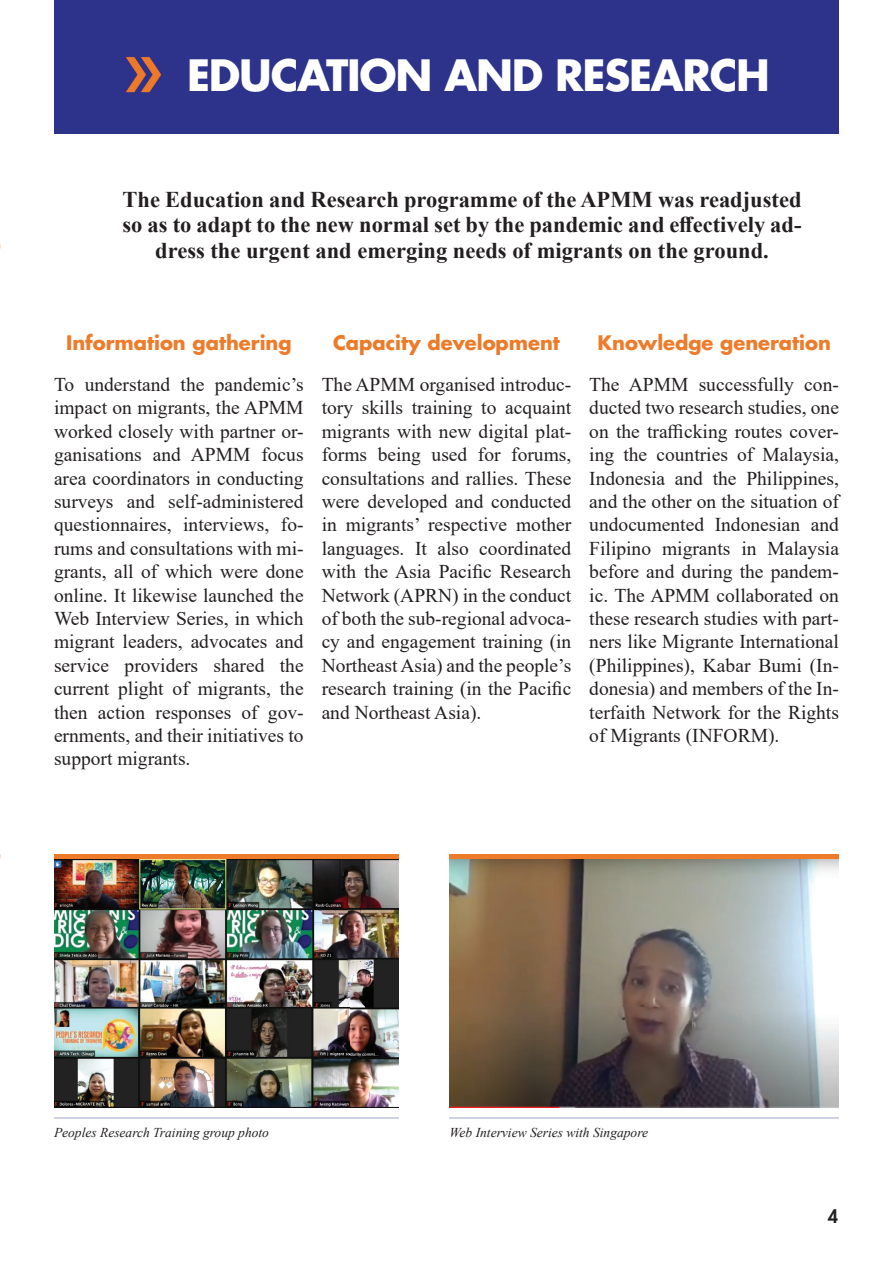
<style>
.page{position:relative;width:893px;height:1263px;background:#fff}
.page>*{position:absolute;margin:0;border:0;box-sizing:border-box;transform-origin:0 0}
.t1{font:700 42px "Futura LT";letter-spacing:-.03em;color:#fff}
.t2{font:700 22.5px/25.5px "Times New Roman";color:#231f20;text-align:center}
.t3{font:19.5px/23.4px "Times New Roman";color:#231f20;text-align:justify}
.t4{font:700 19.5px "Futura LT";color:#ee7b29}
.t5{font:700 19.5px "Futura LT";color:#ec7a29}
.t6{font:800 18px "Futura LT";color:#231f20}
.t7{font:italic 13.5px "Times New Roman";color:#231f20}
</style>
<div class="page">
<img style="left:54px;top:859px;width:344px;height:248px">
<img style="left:450px;top:859px;width:389px;height:248px">
<hr style="left:54px;top:855px;width:344px;height:4px;background:#ee7b29">
<hr style="left:450px;top:855px;width:389px;height:4px;background:#ee7b29">
<div style="left:54px;top:0;width:785px;height:134px;background:#2d328a"></div>
<hr style="left:54px;top:1117px;width:344px;height:1px;background:#d1d1e5">
<hr style="left:450px;top:1117px;width:389px;height:1px;background:#d1d1e5">
<img style="left:125px;top:56px;width:37px;height:37px">
<h1 class="t1" style="left:187px;top:47px;width:584px">EDUCATION AND RESEARCH</h1>
<p class="t2" style="left:123px;top:186px;width:680px">The Education and Research programme of the APMM was readjusted so as to adapt to the new normal set by the pandemic and effectively ad&shy;dress the urgent and emerging needs of migrants on the ground.</p>
<p class="t4" style="left:66px;top:329px;width:227px">Information gathering</p>
<p class="t5" style="left:333px;top:329px;width:228px">Capacity development</p>
<p class="t4" style="left:597px;top:329px;width:235px">Knowledge generation</p>
<p class="t3" style="left:54px;top:372px;width:251px">To understand the pandemic’s impact on migrants, the APMM worked closely with partner or&shy;ganisations and APMM focus area coordinators in conducting surveys and self-administered questionnaires, interviews, fo&shy;rums and consultations with mi&shy;grants, all of which were done online. It likewise launched the Web Interview Series, in which migrant leaders, advocates and service providers shared the current plight of migrants, the then action responses of gov&shy;ernments, and their initiatives to support migrants.</p>
<p class="t3" style="left:322px;top:372px;width:251px">The APMM organised introduc&shy;tory skills training to acquaint migrants with new digital plat&shy;forms being used for forums, consultations and rallies. These were developed and conducted in migrants’ respective mother languages. It also coordinated with the Asia Pacific Research Network (APRN) in the conduct of both the sub-regional advoca&shy;cy and engagement training (in Northeast Asia) and the people’s research training (in the Pacific and Northeast Asia).</p>
<p class="t3" style="left:589px;top:372px;width:251px">The APMM successfully con&shy;ducted two research studies, one on the trafficking routes cover&shy;ing the countries of Malaysia, Indonesia and the Philippines, and the other on the situation of undocumented Indonesian and Filipino migrants in Malaysia before and during the pandem&shy;ic. The APMM collaborated on these research studies with part&shy;ners like Migrante International (Philippines), Kabar Bumi (In&shy;donesia) and members of the In&shy;terfaith Network for the Rights of Migrants (INFORM).</p>
<p class="t7" style="left:54px;top:1123px;width:216px">Peoples Research Training group photo</p>
<p class="t7" style="left:450px;top:1123px;width:200px">Web Interview Series with Singapore</p>
<p class="t6" style="left:828px;top:1205px;width:12px">4</p>
</div>
